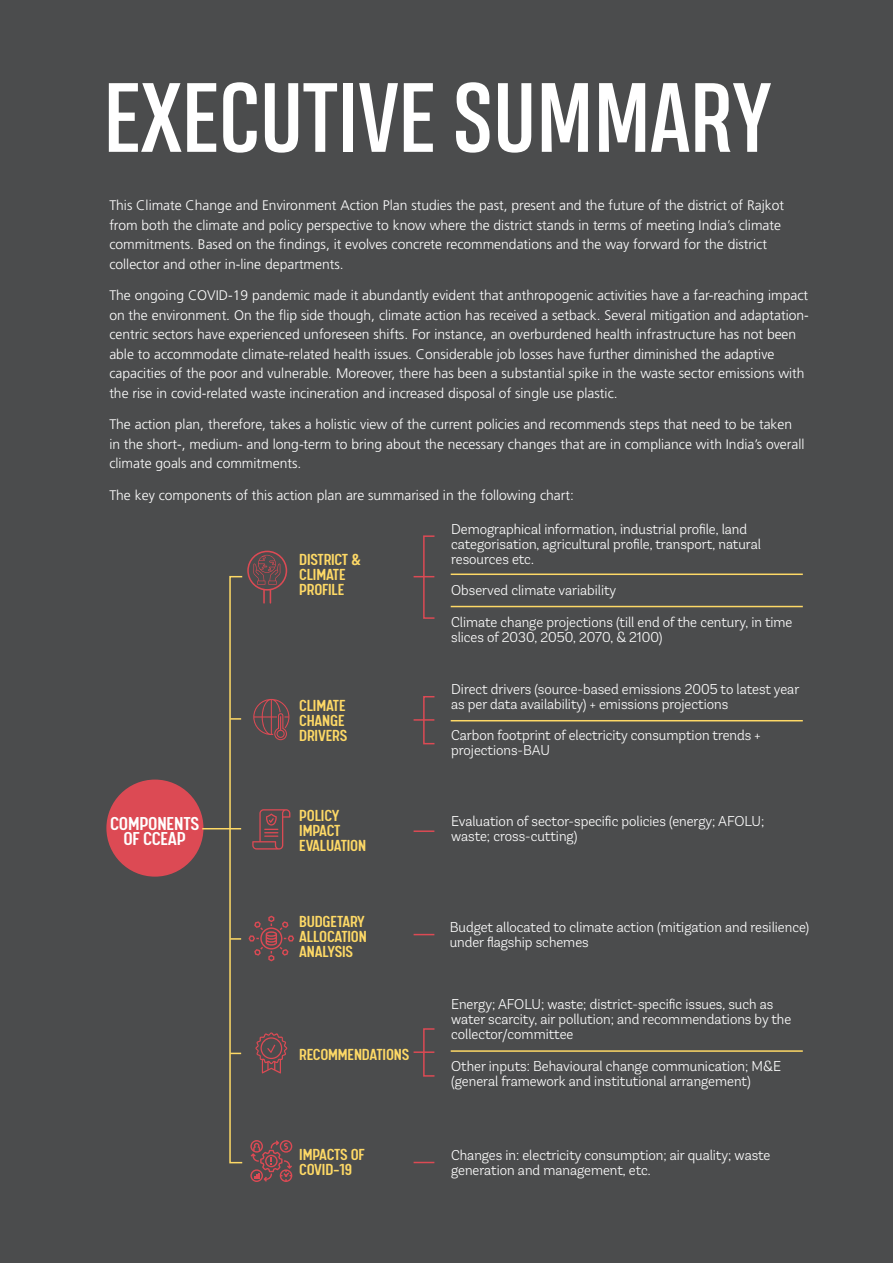
<style>
.page{position:relative;width:893px;height:1263px;background:#4b4c4d}
.page>*{position:absolute;margin:0;border:0;box-sizing:border-box;transform-origin:0 0}
.t1{font:92.55px "Heading Compressed Pro";color:#fff;scale:1.2 1}
.t2{font:500 21px/15px "Calps";letter-spacing:-.01em;color:#fff;text-align:center}
.t3{font:500 18px/15px "Calps";letter-spacing:-.01em;color:#fed966}
.t4{font:300 14.25px/15px "Andes Neue Alt 1";color:#fff}
.t5{font:300 13.8px/19.5px "Frutiger LT Std";color:#fff}
</style>
<div class="page">
<div style="left:108px;top:781px;width:94px;height:94px;background:#dc4a54;border-radius:50%"></div>
<div style="left:106px;top:779px;width:97px;height:98px;border:2px solid #dc4a54;border-radius:50%"></div>
<svg style="left:253px;top:699px;width:36px;height:41px"></svg>
<svg style="left:247px;top:551px;width:40px;height:53px"></svg>
<svg style="left:252px;top:809px;width:38px;height:40px"></svg>
<svg style="left:249px;top:916px;width:45px;height:45px"></svg>
<svg style="left:255px;top:1032px;width:32px;height:41px"></svg>
<svg style="left:250px;top:1140px;width:42px;height:42px"></svg>
<hr style="left:451px;top:573px;width:352px;height:2px;background:#fed966">
<hr style="left:451px;top:606px;width:352px;height:1px;background:#fed966">
<hr style="left:451px;top:720px;width:352px;height:1px;background:#fed966">
<hr style="left:451px;top:1050px;width:352px;height:2px;background:#fed966">
<div style="left:229px;top:576px;width:14px;height:587px;border:2px solid #fed966"></div>
<svg style="left:230px;top:718px;width:11px;height:2px"></svg>
<hr style="left:202px;top:828px;width:39px;height:1px;background:#fed966">
<svg style="left:230px;top:938px;width:11px;height:2px"></svg>
<svg style="left:414px;top:576px;width:18px;height:1px"></svg>
<hr style="left:414px;top:719px;width:20px;height:2px;background:#dc4a54">
<hr style="left:414px;top:830px;width:20px;height:2px;background:#dc4a54">
<svg style="left:414px;top:934px;width:20px;height:1px"></svg>
<svg style="left:414px;top:1162px;width:20px;height:1px"></svg>
<div style="left:423px;top:535px;width:12px;height:84px;border:2px solid #dc4a54"></div>
<div style="left:423px;top:696px;width:12px;height:48px;border:2px solid #dc4a54"></div>
<hr style="left:414px;top:1051px;width:20px;height:2px;background:#dc4a54">
<div style="left:423px;top:1028px;width:12px;height:49px;border:2px solid #dc4a54"></div>
<h1 class="t1" style="left:103px;top:63px;width:558px">EXECUTIVE SUMMARY</h1>
<p class="t5" style="left:109px;top:196px;width:676px">This Climate Change and Environment Action Plan studies the past, present and the future of the district of Rajkot from both the climate and policy perspective to know where the district stands in terms of meeting India’s climate commitments. Based on the findings, it evolves concrete recommendations and the way forward for the district collector and other in-line departments.</p>
<p class="t5" style="left:109px;top:286px;width:701px">The ongoing COVID-19 pandemic made it abundantly evident that anthropogenic activities have a far-reaching impact on the environment. On the flip side though, climate action has received a setback. Several mitigation and adaptation&shy;centric sectors have experienced unforeseen shifts. For instance, an overburdened health infrastructure has not been able to accommodate climate-related health issues. Considerable job losses have further diminished the adaptive capacities of the poor and vulnerable. Moreover, there has been a substantial spike in the waste sector emissions with the rise in covid-related waste incineration and increased disposal of single use plastic.</p>
<p class="t5" style="left:109px;top:415px;width:697px">The action plan, therefore, takes a holistic view of the current policies and recommends steps that need to be taken in the short-, medium- and long-term to bring about the necessary changes that are in compliance with India’s overall climate goals and commitments.</p>
<p class="t5" style="left:109px;top:485px;width:466px">The key components of this action plan are summarised in the following chart:</p>
<h2 class="t2" style="left:110px;top:815px;width:90px">COMPONENTS<br>OF CCEAP</h2>
<h3 class="t3" style="left:299px;top:551px;width:64px">DISTRICT &amp;<br>CLIMATE<br>PROFILE</h3>
<h3 class="t3" style="left:299px;top:697px;width:49px">CLIMATE<br>CHANGE<br>DRIVERS</h3>
<h3 class="t3" style="left:299px;top:807px;width:68px">POLICY<br>IMPACT<br>EVALUATION</h3>
<h3 class="t3" style="left:299px;top:914px;width:69px;text-align:justify">BUDGETARY ALLOCATION ANALYSIS</h3>
<h3 class="t3" style="left:299px;top:1046px;width:111px">RECOMMENDATIONS</h3>
<h3 class="t3" style="left:299px;top:1146px;width:67px">IMPACTS OF<br>COVID-19</h3>
<p class="t4" style="left:451px;top:521px;width:311px">Demographical information, industrial profile, land categorisation, agricultural profile, transport, natural resources etc.</p>
<p class="t4" style="left:451px;top:583px;width:167px">Observed climate variability</p>
<p class="t4" style="left:451px;top:614px;width:343px">Climate change projections (till end of the century, in time slices of 2030, 2050, 2070, &amp; 2100)</p>
<p class="t4" style="left:451px;top:681px;width:350px">Direct drivers (source-based emissions 2005 to latest year as per data availability) + emissions projections</p>
<p class="t4" style="left:451px;top:728px;width:311px">Carbon footprint of electricity consumption trends + projections-BAU</p>
<p class="t4" style="left:451px;top:813px;width:315px">Evaluation of sector-specific policies (energy; AFOLU; waste; cross-cutting)</p>
<p class="t4" style="left:450px;top:920px;width:361px">Budget allocated to climate action (mitigation and resilience) under flagship schemes</p>
<p class="t4" style="left:451px;top:997px;width:342px">Energy; AFOLU; waste; district-specific issues, such as water scarcity, air pollution; and recommendations by the collector/committee</p>
<p class="t4" style="left:451px;top:1058px;width:331px">Other inputs: Behavioural change communication; M&amp;E (general framework and institutional arrangement)</p>
<p class="t4" style="left:451px;top:1148px;width:321px">Changes in: electricity consumption; air quality; waste generation and management, etc.</p>
</div>
